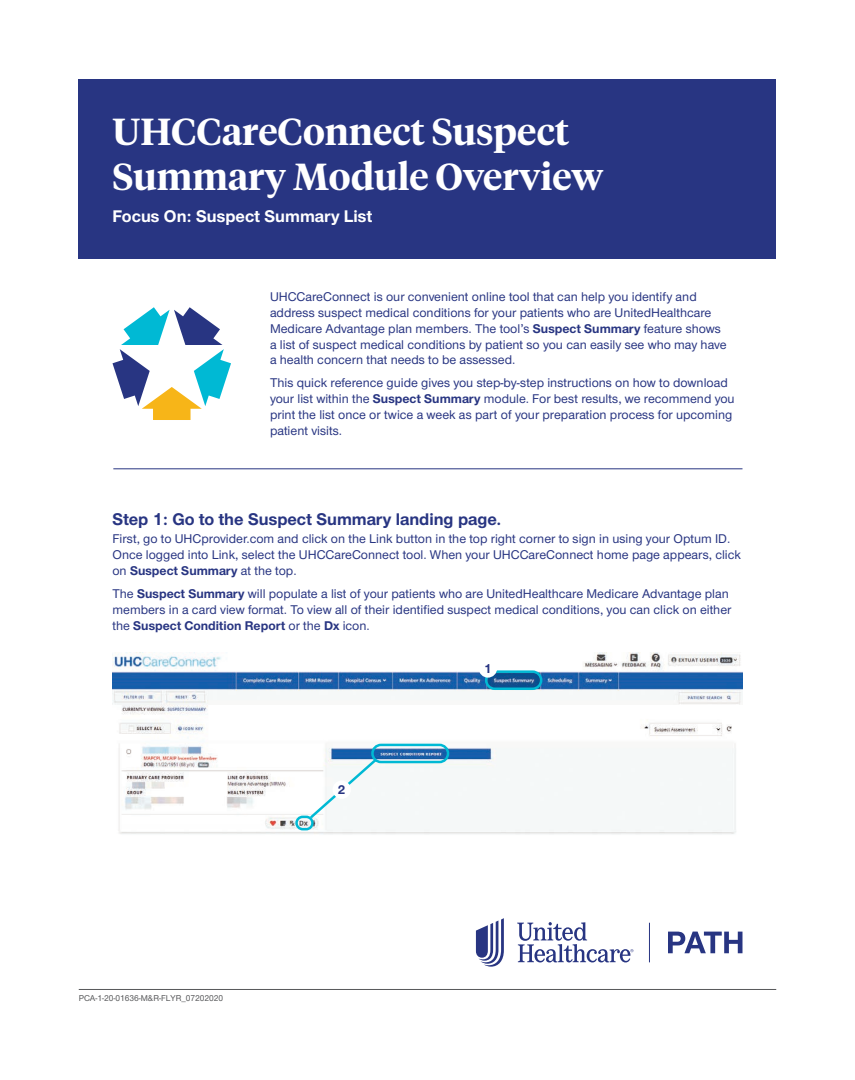
<style>
.page{position:relative;width:855px;height:1080px;background:#fff}
.page>*{position:absolute;margin:0;border:0;box-sizing:border-box;transform-origin:0 0}
.t1{font:600 37.5px/45px "UHC Serif Headline";color:#fff}
.t2{font:700 17.5px "UHC Sans";color:#283582}
.t3{font:700 17.5px "UHC Sans";color:#fff}
.t4{font:500 13.12px/15.8px "UHC Sans";color:#283582}
.t5{font:700 13.12px "UHC Sans";color:#283582}
.t6{font:500 8.75px "UHC Sans";color:#57585a}
.s1{font-weight:700}
</style>
<div class="page">
<div style="left:79px;top:79px;width:697px;height:180px;background:#283582"></div>
<hr style="left:113px;top:469px;width:630px;height:1px;background:#283582">
<svg style="left:476px;top:918px;width:28px;height:49px"></svg>
<svg style="left:517px;top:922px;width:116px;height:40px"></svg>
<svg style="left:668px;top:932px;width:74px;height:21px"></svg>
<hr style="left:649px;top:923px;width:1px;height:39px;background:#283582">
<hr style="left:79px;top:989px;width:697px;height:1px;background:#57585a">
<img style="left:112px;top:652px;width:630px;height:182px">
<div style="left:485px;top:670px;width:57px;height:20px;border:2px solid #00b9d4;border-radius:9px"></div>
<div style="left:479px;top:659px;width:18px;height:19px;background:#fff;border-radius:50%"></div>
<div style="left:371px;top:744px;width:78px;height:19px;border:2px solid #00b9d4;border-radius:9px"></div>
<div style="left:295px;top:816px;width:19px;height:14px;border:2px solid #00b9d4;border-radius:6px"></div>
<svg style="left:112px;top:307px;width:119px;height:113px"></svg>
<svg style="left:307px;top:757px;width:72px;height:64px"></svg>
<div style="left:333px;top:781px;width:18px;height:18px;background:#fff;border-radius:50%"></div>
<h1 class="t1" style="left:112px;top:107px;width:493px">UHCCareConnect Suspect<br>Summary Module Overview</h1>
<h2 class="t3" style="left:112px;top:204px;width:261px">Focus On: Suspect Summary List</h2>
<p class="t4" style="left:270px;top:288px;width:458px">UHCCareConnect is our convenient online tool that can help you identify and address suspect medical conditions for your patients who are UnitedHealthcare Medicare Advantage plan members. The tool’s <span class="s1">Suspect Summary</span> feature shows a list of suspect medical conditions by patient so you can easily see who may have a health concern that needs to be assessed.</p>
<p class="t4" style="left:270px;top:375px;width:466px">This quick reference guide gives you step-by-step instructions on how to download your list within the <span class="s1">Suspect Summary</span> module. For best results, we recommend you print the list once or twice a week as part of your preparation process for upcoming patient visits.</p>
<h2 class="t2" style="left:112px;top:508px;width:390px">Step 1: Go to the Suspect Summary landing page.</h2>
<p class="t4" style="left:112px;top:531px;width:630px">First, go to UHCprovider.com and click on the Link button in the top right corner to sign in using your Optum ID.<br>Once logged into Link, select the UHCCareConnect tool. When your UHCCareConnect home page appears, click on <span class="s1">Suspect Summary</span> at the top.</p>
<p class="t4" style="left:112px;top:585px;width:620px">The <span class="s1">Suspect Summary</span> will populate a list of your patients who are UnitedHealthcare Medicare Advantage plan members in a card view format. To view all of their identified suspect medical conditions, you can click on either the <span class="s1">Suspect Condition Report</span> or the <span class="s1">Dx</span> icon.</p>
<p class="t6" style="left:79px;top:992px;width:146px">PCA-1-20-01636-M&amp;R-FLYR_07202020</p>
<p class="t5" style="left:338px;top:781px;width:9px">2</p>
<p class="t5" style="left:484px;top:660px;width:9px">1</p>
</div>
